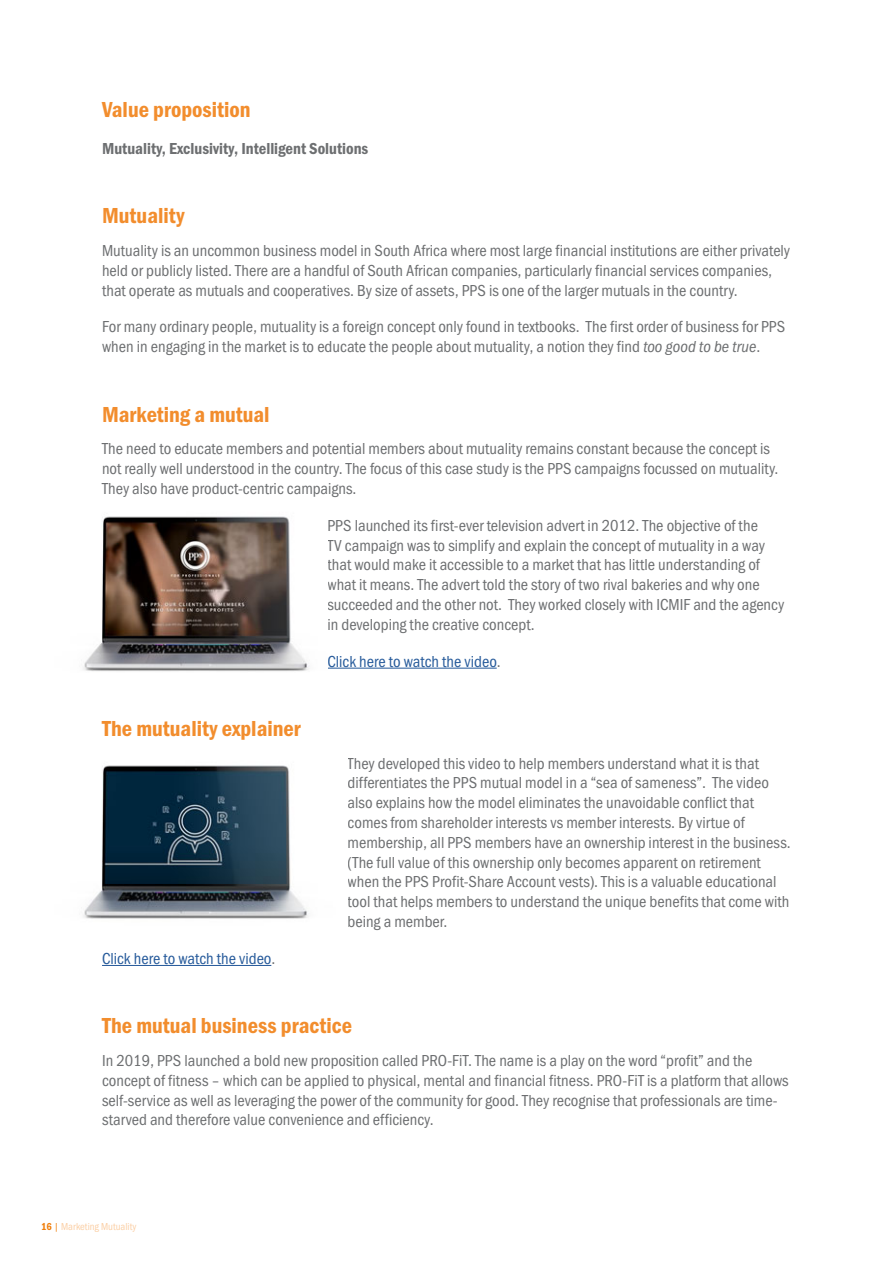
<style>
.page{position:relative;width:893px;height:1263px;background:#fff}
.page>*{position:absolute;margin:0;border:0;box-sizing:border-box;transform-origin:0 0}
.t1{font:22.5px "Franklin Gothic URW Con Dem";color:#f28d2d}
.t2{font:16.5px/19.8px "Franklin Gothic URW Con Boo";color:#6d6f71}
.t3{font:16.5px "Franklin Gothic URW Con Boo";color:#275b9b}
.t4{font:16.5px "Franklin Gothic URW Con Dem";color:#6d6f71}
.t5{font:10.5px "Franklin Gothic URW Con Boo";color:#fbcfa5}
.s1{font-family:"Franklin Gothic URW Con Boo Ita"}
.s2{color:#6d6f71}
.s3{font-family:"Franklin Gothic URW Con Dem";color:#f0800f}
.s4{color:#f0800f}
</style>
<div class="page">
<hr style="left:327px;top:668px;width:170px;height:1px;background:#275b9b">
<hr style="left:102px;top:965px;width:169px;height:1px;background:#275b9b">
<img style="left:83px;top:516px;width:226px;height:156px">
<img style="left:83px;top:765px;width:225px;height:154px">
<h1 class="t1" style="left:102px;top:95px;width:150px">Value proposition</h1>
<p class="t4" style="left:102px;top:137px;width:268px">Mutuality, Exclusivity, Intelligent Solutions</p>
<h1 class="t1" style="left:102px;top:201px;width:84px">Mutuality</h1>
<p class="t2" style="left:102px;top:240px;width:690px">Mutuality is an uncommon business model in South Africa where most large financial institutions are either privately held or publicly listed. There are a handful of South African companies, particularly financial services companies, that operate as mutuals and cooperatives. By size of assets, PPS is one of the larger mutuals in the country.</p>
<p class="t2" style="left:102px;top:317px;width:685px">For many ordinary people, mutuality is a foreign concept only found in textbooks. The first order of business for PPS when in engaging in the market is to educate the people about mutuality, a notion they find <span class="s1">too good to be true</span>.</p>
<h1 class="t1" style="left:102px;top:399px;width:169px">Marketing a mutual</h1>
<p class="t2" style="left:102px;top:439px;width:678px">The need to educate members and potential members about mutuality remains constant because the concept is not really well understood in the country. The focus of this case study is the PPS campaigns focussed on mutuality.<br>They also have product-centric campaigns.</p>
<p class="t2" style="left:327px;top:515px;width:458px">PPS launched its first-ever television advert in 2012. The objective of the<br>TV campaign was to simplify and explain the concept of mutuality in a way that would make it accessible to a market that has little understanding of what it means. The advert told the story of two rival bakeries and why one succeeded and the other not. They worked closely with ICMIF and the agency in developing the creative concept.</p>
<p class="t3" style="left:327px;top:651px;width:175px">Click here to watch the video<span class="s2">.</span></p>
<h1 class="t1" style="left:102px;top:713px;width:200px">The mutuality explainer</h1>
<p class="t3" style="left:102px;top:948px;width:175px">Click here to watch the video<span class="s2">.</span></p>
<p class="t2" style="left:348px;top:753px;width:445px">They developed this video to help members understand what it is that differentiates the PPS mutual model in a “sea of sameness”. The video also explains how the model eliminates the unavoidable conflict that comes from shareholder interests vs member interests. By virtue of membership, all PPS members have an ownership interest in the business. (The full value of this ownership only becomes apparent on retirement when the PPS Profit-Share Account vests). This is a valuable educational tool that helps members to understand the unique benefits that come with being a member.</p>
<h1 class="t1" style="left:102px;top:1011px;width:252px">The mutual business practice</h1>
<p class="t2" style="left:102px;top:1050px;width:688px">In 2019, PPS launched a bold new proposition called PRO-FiT. The name is a play on the word “profit” and the concept of fitness – which can be applied to physical, mental and financial fitness. PRO-FiT is a platform that allows self-service as well as leveraging the power of the community for good. They recognise that professionals are time&shy;starved and therefore value convenience and efficiency.</p>
<p class="t5" style="left:41px;top:1220px;width:97px"><span class="s3">16</span> <span class="s4">|</span> Marketing Mutuality</p>
</div>
